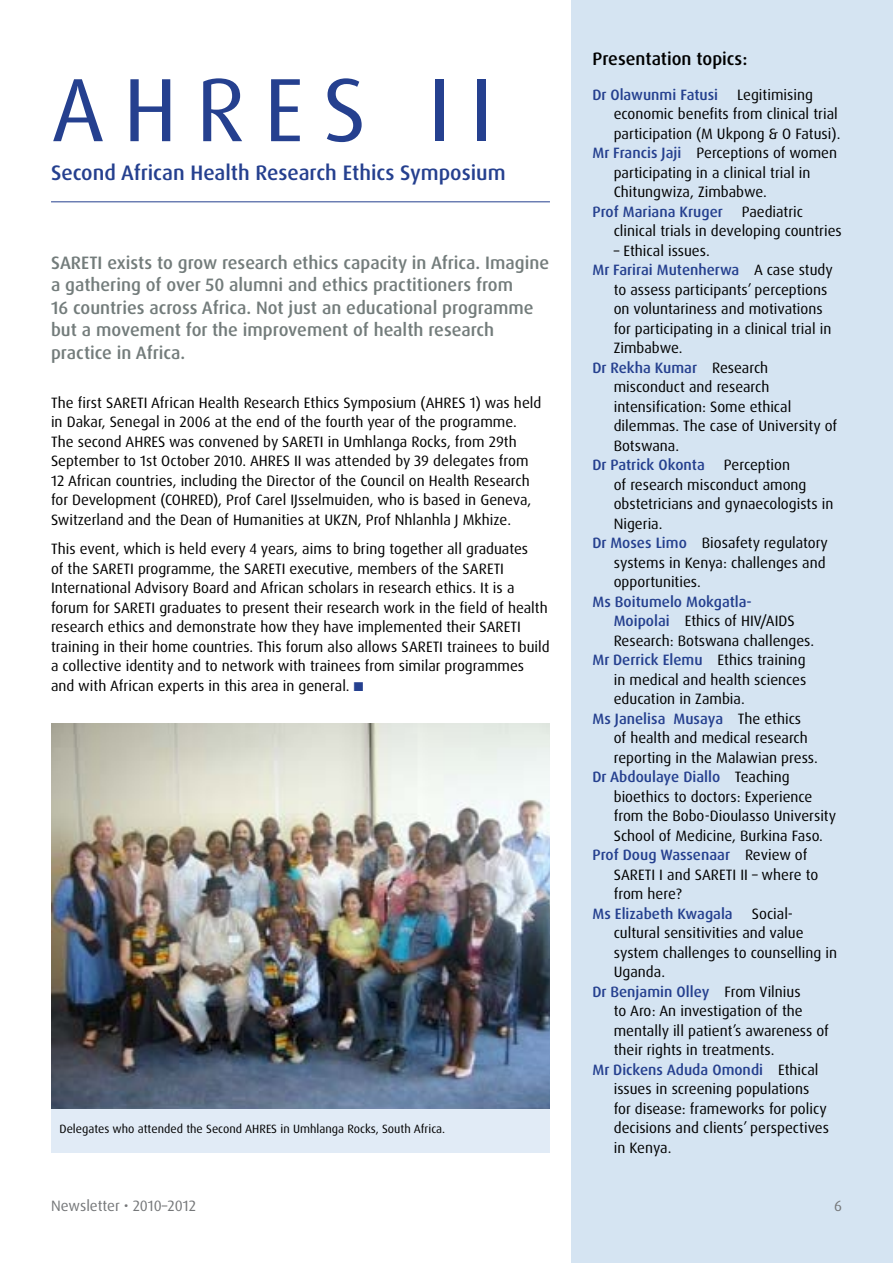
<style>
.page{position:relative;width:893px;height:1263px;background:#fff}
.page>*{position:absolute;margin:0;border:0;box-sizing:border-box;transform-origin:0 0}
.t1{font:90px "Dax Pro";letter-spacing:.21em;color:#25408f}
.t2{font:500 21px "Dax Pro";color:#25408f}
.t3{font:500 18px/22.5px "Dax Pro";color:#737c7b}
.t4{font:500 18px "Dax Pro";color:#000}
.t5{font:15px/19.5px "Dax Pro";color:#000}
.t6{font:500 15px "Dax Pro";color:#25408f}
.t7{font:15px "Dax Pro";color:#757779}
.t8{font:12px "Dax Pro";color:#000}
.s1{color:#25408f}
.s2{font-weight:500;color:#25408f}
.s3{font-weight:400;color:#000}
</style>
<div class="page">
<div style="left:571px;top:0;width:322px;height:1263px;background:#d5e4f2"></div>
<hr style="left:51px;top:201px;width:499px;height:1px;background:#25408f">
<img style="left:51px;top:724px;width:499px;height:385px">
<div style="left:51px;top:1109px;width:499px;height:44px;background:#e1ebf6"></div>
<h1 class="t1" style="left:51px;top:52px;width:442px">AHRES II</h1>
<h2 class="t2" style="left:51px;top:159px;width:456px">Second African Health Research Ethics Symposium</h2>
<p class="t3" style="left:51px;top:251px;width:500px">SARETI exists to grow research ethics capacity in Africa. Imagine a gathering of over 50 alumni and ethics practitioners from<br>16 countries across Africa. Not just an educational programme but a movement for the improvement of health research practice in Africa.</p>
<p class="t5" style="left:51px;top:393px;width:492px">The first SARETI African Health Research Ethics Symposium (AHRES 1) was held in Dakar, Senegal in 2006 at the end of the fourth year of the programme.<br>The second AHRES was convened by SARETI in Umhlanga Rocks, from 29th September to 1st October 2010. AHRES II was attended by 39 delegates from 12 African countries, including the Director of the Council on Health Research for Development (COHRED), Prof Carel IJsselmuiden, who is based in Geneva, Switzerland and the Dean of Humanities at UKZN, Prof Nhlanhla J Mkhize.</p>
<p class="t5" style="left:51px;top:539px;width:500px">This event, which is held every 4 years, aims to bring together all graduates<br>of the SARETI programme, the SARETI executive, members of the SARETI International Advisory Board and African scholars in research ethics. It is a forum for SARETI graduates to present their research work in the field of health research ethics and demonstrate how they have implemented their SARETI training in their home countries. This forum also allows SARETI trainees to build a collective identity and to network with trainees from similar programmes and with African experts in this area in general. <span class="s1">■</span></p>
<p class="t8" style="left:60px;top:1121px;width:387px">Delegates who attended the Second AHRES in Umhlanga Rocks, South Africa.</p>
<p class="t4" style="left:592px;top:47px;width:156px">Presentation topics:</p>
<p class="t6" style="left:592px;top:85px;width:127px">Dr Olawunmi Fatusi</p>
<p class="t5" style="left:737px;top:85px;width:77px">Legitimising</p>
<p class="t5" style="left:614px;top:104px;width:226px">economic benefits from clinical trial</p>
<p class="t5" style="left:614px;top:124px;width:228px">participation (M Ukpong &amp; O Fatusi).</p>
<p class="t5" style="left:592px;top:143px;width:246px"><span class="s2">Mr Francis Jaji</span> Perceptions of women</p>
<p class="t5" style="left:614px;top:163px;width:198px">participating in a clinical trial in</p>
<p class="t5" style="left:614px;top:182px;width:155px">Chitungwiza, Zimbabwe.</p>
<p class="t6" style="left:592px;top:202px;width:212px">Prof Mariana Kruger <span class="s3">Paediatric</span></p>
<p class="t5" style="left:614px;top:221px;width:230px">clinical trials in developing countries</p>
<p class="t5" style="left:614px;top:241px;width:98px">– Ethical issues.</p>
<p class="t6" style="left:592px;top:260px;width:242px">Mr Farirai Mutenherwa <span class="s3">A case study</span></p>
<p class="t5" style="left:614px;top:280px;width:215px">to assess participants’ perceptions</p>
<p class="t5" style="left:614px;top:299px;width:210px">on voluntariness and motivations</p>
<p class="t5" style="left:614px;top:319px;width:219px">for participating in a clinical trial in</p>
<p class="t5" style="left:614px;top:338px;width:70px">Zimbabwe.</p>
<p class="t6" style="left:592px;top:358px;width:177px">Dr Rekha Kumar <span class="s3">Research</span></p>
<p class="t5" style="left:614px;top:377px;width:157px">misconduct and research</p>
<p class="t5" style="left:614px;top:397px;width:179px">intensification: Some ethical</p>
<p class="t5" style="left:614px;top:416px;width:225px">dilemmas. The case of University of</p>
<p class="t5" style="left:614px;top:436px;width:67px">Botswana.</p>
<p class="t6" style="left:592px;top:455px;width:114px">Dr Patrick Okonta</p>
<p class="t5" style="left:724px;top:455px;width:68px">Perception</p>
<p class="t5" style="left:614px;top:475px;width:194px">of research misconduct among</p>
<p class="t5" style="left:614px;top:494px;width:221px">obstetricians and gynaecologists in</p>
<p class="t5" style="left:614px;top:514px;width:50px">Nigeria.</p>
<p class="t5" style="left:592px;top:533px;width:237px"><span class="s2">Dr Moses Limo</span> Biosafety regulatory</p>
<p class="t5" style="left:614px;top:553px;width:213px">systems in Kenya: challenges and</p>
<p class="t5" style="left:614px;top:572px;width:89px">opportunities.</p>
<p class="t6" style="left:592px;top:592px;width:161px">Ms Boitumelo Mokgatla-</p>
<p class="t5" style="left:614px;top:611px;width:182px"><span class="s2">Moipolai</span> Ethics of HIV/AIDS</p>
<p class="t5" style="left:614px;top:631px;width:202px">Research: Botswana challenges.</p>
<p class="t6" style="left:592px;top:650px;width:215px">Mr Derrick Elemu <span class="s3">Ethics training</span></p>
<p class="t5" style="left:614px;top:670px;width:194px">in medical and health sciences</p>
<p class="t5" style="left:614px;top:689px;width:133px">education in Zambia.</p>
<p class="t6" style="left:592px;top:709px;width:210px">Ms Janelisa Musaya <span class="s3">The ethics</span></p>
<p class="t5" style="left:614px;top:728px;width:196px">of health and medical research</p>
<p class="t5" style="left:614px;top:748px;width:206px">reporting in the Malawian press.</p>
<p class="t6" style="left:592px;top:767px;width:199px">Dr Abdoulaye Diallo <span class="s3">Teaching</span></p>
<p class="t5" style="left:614px;top:787px;width:200px">bioethics to doctors: Experience</p>
<p class="t5" style="left:614px;top:806px;width:224px">from the Bobo-Dioulasso University</p>
<p class="t5" style="left:614px;top:826px;width:211px">School of Medicine, Burkina Faso.</p>
<p class="t6" style="left:592px;top:845px;width:216px">Prof Doug Wassenaar <span class="s3">Review of</span></p>
<p class="t5" style="left:614px;top:865px;width:206px">SARETI I and SARETI II – where to</p>
<p class="t5" style="left:614px;top:884px;width:70px">from here?</p>
<p class="t6" style="left:592px;top:904px;width:142px">Ms Elizabeth Kwagala</p>
<p class="t5" style="left:752px;top:904px;width:43px">Social-</p>
<p class="t5" style="left:614px;top:923px;width:191px">cultural sensitivities and value</p>
<p class="t5" style="left:614px;top:943px;width:225px">system challenges to counselling in</p>
<p class="t5" style="left:614px;top:962px;width:53px">Uganda.</p>
<p class="t6" style="left:592px;top:982px;width:210px">Dr Benjamin Olley <span class="s3">From Vilnius</span></p>
<p class="t5" style="left:614px;top:1001px;width:190px">to Aro: An investigation of the</p>
<p class="t5" style="left:614px;top:1021px;width:217px">mentally ill patient’s awareness of</p>
<p class="t5" style="left:614px;top:1040px;width:162px">their rights in treatments.</p>
<p class="t6" style="left:592px;top:1060px;width:228px">Mr Dickens Aduda Omondi <span class="s3">Ethical</span></p>
<p class="t5" style="left:614px;top:1079px;width:197px">issues in screening populations</p>
<p class="t5" style="left:614px;top:1099px;width:215px">for disease: frameworks for policy</p>
<p class="t5" style="left:614px;top:1118px;width:217px">decisions and clients’ perspectives</p>
<p class="t5" style="left:614px;top:1138px;width:59px">in Kenya.</p>
<p class="t7" style="left:51px;top:1196px;width:147px">Newsletter • 2010–2012</p>
<p class="t7" style="left:834px;top:1196px;width:9px">6</p>
</div>
